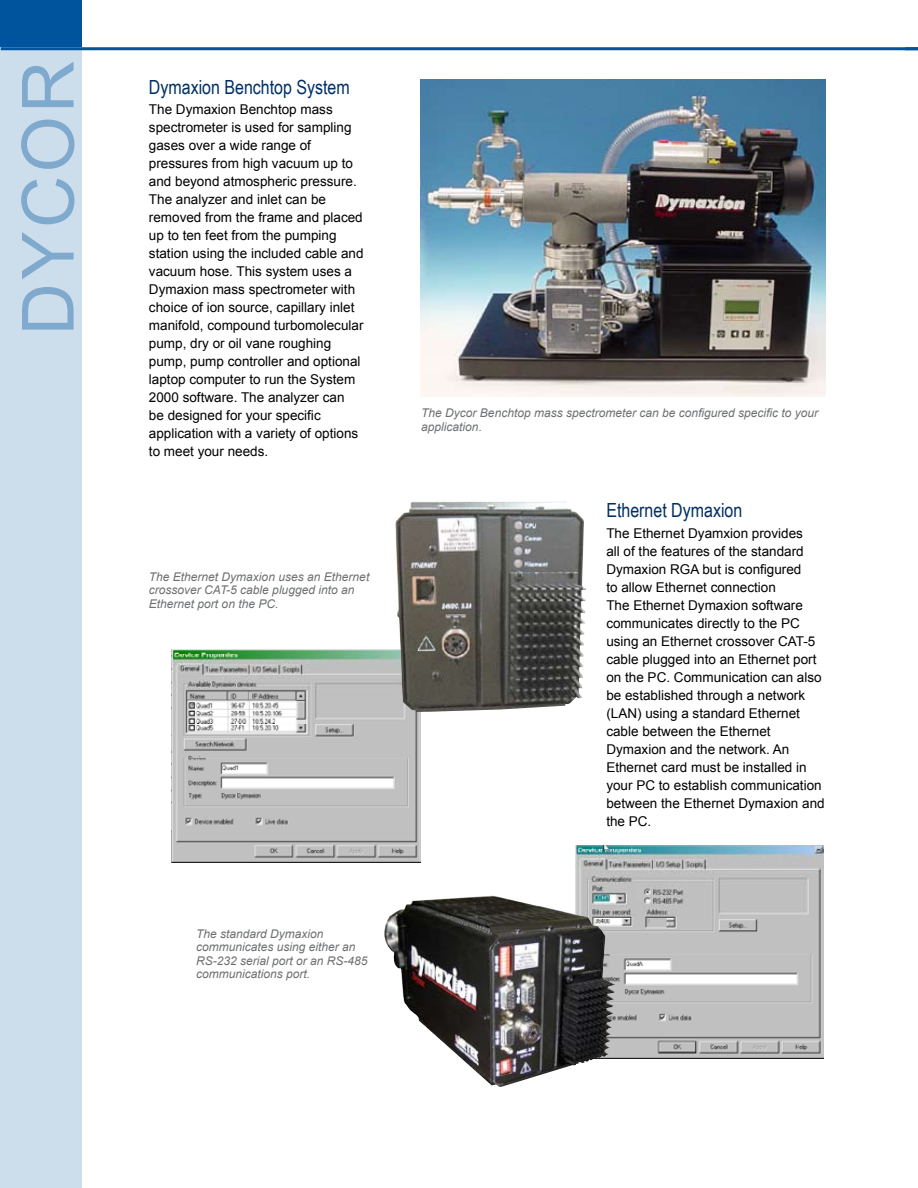
<style>
.page{position:relative;width:918px;height:1188px;background:#fff}
.page>*{position:absolute;margin:0;border:0;box-sizing:border-box;transform-origin:0 0}
.t1{font:72px "Arial";letter-spacing:.05em;color:#80a9ce}
.t2{font:19.5px "Arial Narrow";color:#002f65}
.t3{font:13.5px/18px "Arial";color:#000}
.t4{font:italic 12px/13.5px "Arial";color:#6d6f71}
</style>
<div class="page">
<div style="left:1px;top:0;width:81px;height:1188px;background:#ccddeb"></div>
<hr style="left:1px;top:47px;width:917px;height:3px;background:#00549d">
<div style="left:1px;top:0;width:81px;height:47px;background:#00549d"></div>
<svg style="left:905px;top:47px;width:13px;height:1px"></svg>
<img style="left:420px;top:80px;width:405px;height:316px">
<img style="left:172px;top:650px;width:248px;height:213px">
<img style="left:576px;top:846px;width:248px;height:212px">
<img style="left:395px;top:501px;width:191px;height:211px">
<img style="left:384px;top:896px;width:232px;height:191px">
<h1 class="t1" style="left:1px;top:335px;width:276px;rotate:-90deg">DYCOR</h1>
<h2 class="t2" style="left:149px;top:73px;width:202px">Dymaxion Benchtop System</h2>
<p class="t3" style="left:149px;top:101px;width:216px">The Dymaxion Benchtop mass spectrometer is used for sampling gases over a wide range of pressures from high vacuum up to and beyond atmospheric pressure.<br>The analyzer and inlet can be removed from the frame and placed up to ten feet from the pumping station using the included cable and vacuum hose. This system uses a<br>Dymaxion mass spectrometer with choice of ion source, capillary inlet manifold, compound turbomolecular pump, dry or oil vane roughing pump, pump controller and optional laptop computer to run the System<br>2000 software. The analyzer can<br>be designed for your specific application with a variety of options to meet your needs.</p>
<p class="t4" style="left:149px;top:570px;width:222px">The Ethernet Dymaxion uses an Ethernet crossover CAT-5 cable plugged into an<br>Ethernet port on the PC.</p>
<p class="t4" style="left:196px;top:927px;width:173px">The standard Dymaxion communicates using either an<br>RS-232 serial port or an RS-485 communications port.</p>
<p class="t4" style="left:421px;top:406px;width:398px">The Dycor Benchtop mass spectrometer can be configured specific to your application.</p>
<h2 class="t2" style="left:606px;top:496px;width:137px">Ethernet Dymaxion</h2>
<p class="t3" style="left:606px;top:524px;width:220px">The Ethernet Dyamxion provides<br>all of the features of the standard<br>Dymaxion RGA but is configured<br>to allow Ethernet connection<br>The Ethernet Dymaxion software communicates directly to the PC using an Ethernet crossover CAT-5 cable plugged into an Ethernet port on the PC. Communication can also be established through a network (LAN) using a standard Ethernet cable between the Ethernet<br>Dymaxion and the network. An<br>Ethernet card must be installed in your PC to establish communication between the Ethernet Dymaxion and the PC.</p>
</div>
